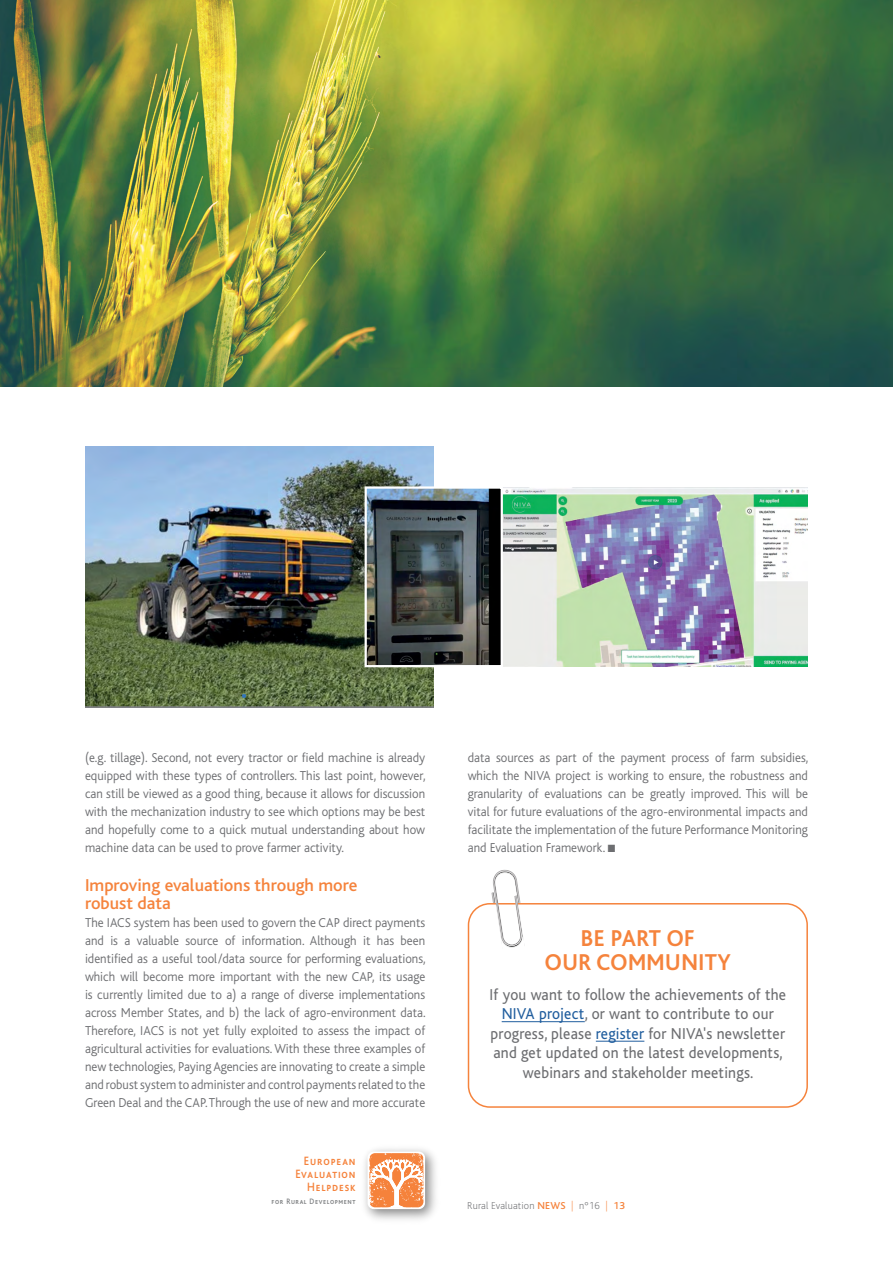
<style>
.page{position:relative;width:893px;height:1263px;background:#fff}
.page>*{position:absolute;margin:0;border:0;box-sizing:border-box;transform-origin:0 0}
.t1{font:700 24px/23.7px "Bliss";letter-spacing:.02em;color:#f5833c;text-align:center;scale:.95 1}
.t2{font:500 18px/18px "Bliss";color:#f5833c}
.t3{font:16.5px/19.5px "Bliss";letter-spacing:.015em;color:#6d6e71;text-align:center;scale:.93 1}
.t4{font:300 13.5px/18px "Bliss";color:#6d6e71;text-align:justify;scale:.95 1}
.t5{font:500 12.6px/13.2px "Bliss Caps";letter-spacing:.08em;color:#f5823b;text-align:right;scale:.9 1}
.t6{font:200 10.5px "Bliss";letter-spacing:.015em;color:#6d6e71}
.t7{font:500 8.25px "Bliss Caps";letter-spacing:.08em;color:#808284;scale:.9 1}
.s1{color:#215e9e}
.s2{font-weight:500;color:#f5833c}
.s3{color:#f5833c}
</style>
<div class="page">
<img style="left:364px;top:1148px;width:72px;height:72px">
<svg style="left:368px;top:1151px;width:57px;height:58px"></svg>
<svg style="left:369px;top:1153px;width:55px;height:54px"></svg>
<img style="left:434px;top:487px;width:374px;height:179px">
<div style="left:468px;top:903px;width:340px;height:205px;border:2px solid #f5833c;border-radius:21px"></div>
<hr style="left:502px;top:1021px;width:83px;height:1px;background:#215e9e">
<hr style="left:596px;top:1041px;width:48px;height:1px;background:#215e9e">
<svg style="left:491px;top:869px;width:35px;height:79px"></svg>
<img style="left:0;top:0;width:893px;height:387px">
<img style="left:85px;top:447px;width:349px;height:260px">
<div style="left:365px;top:486px;width:138px;height:181px;border:2px solid #fff"></div>
<p class="t4" style="left:85px;top:749px;width:360px">(e.g. tillage). Second, not every tractor or field machine is already equipped with these types of controllers. This last point, however, can still be viewed as a good thing, because it allows for discussion with the mechanization industry to see which options may be best and hopefully come to a quick mutual understanding about how machine data can be used to prove farmer activity.</p>
<h2 class="t2" style="left:85px;top:877px;width:274px">Improving evaluations through more robust data</h2>
<p class="t4" style="left:85px;top:914px;width:360px">The IACS system has been used to govern the CAP direct payments and is a valuable source of information. Although it has been identified as a useful tool/data source for performing evaluations, which will become more important with the new CAP, its usage is currently limited due to a) a range of diverse implementations across Member States, and b) the lack of agro-environment data.<br>Therefore, IACS is not yet fully exploited to assess the impact of agricultural activities for evaluations. With these three examples of new technologies, Paying Agencies are innovating to create a simple and robust system to administer and control payments related to the Green Deal and the CAP. Through the use of new and more accurate</p>
<p class="t5" style="left:295px;top:1154px;width:68px">European<br>Evaluation<br>Helpdesk</p>
<p class="t7" style="left:272px;top:1197px;width:95px">for Rural Development</p>
<p class="t4" style="left:468px;top:749px;width:360px">data sources as part of the payment process of farm subsidies, which the NIVA project is working to ensure, the robustness and granularity of evaluations can be greatly improved. This will be vital for future evaluations of the agro-environmental impacts and facilitate the implementation of the future Performance Monitoring and Evaluation Framework. ■</p>
<h1 class="t1" style="left:545px;top:927px;width:197px">BE PART OF<br>OUR COMMUNITY</h1>
<p class="t3" style="left:490px;top:985px;width:320px">If you want to follow the achievements of the <span class="s1">NIVA project</span>, or want to contribute to our progress, please <span class="s1">register</span> for NIVA's newsletter and get updated on the latest developments, webinars and stakeholder meetings.</p>
<p class="t6" style="left:467px;top:1200px;width:159px">Rural Evaluation <span class="s2">NEWS</span> <span class="s3">|</span> n°16 <span class="s3">|</span> <span class="s2">13</span></p>
</div>
